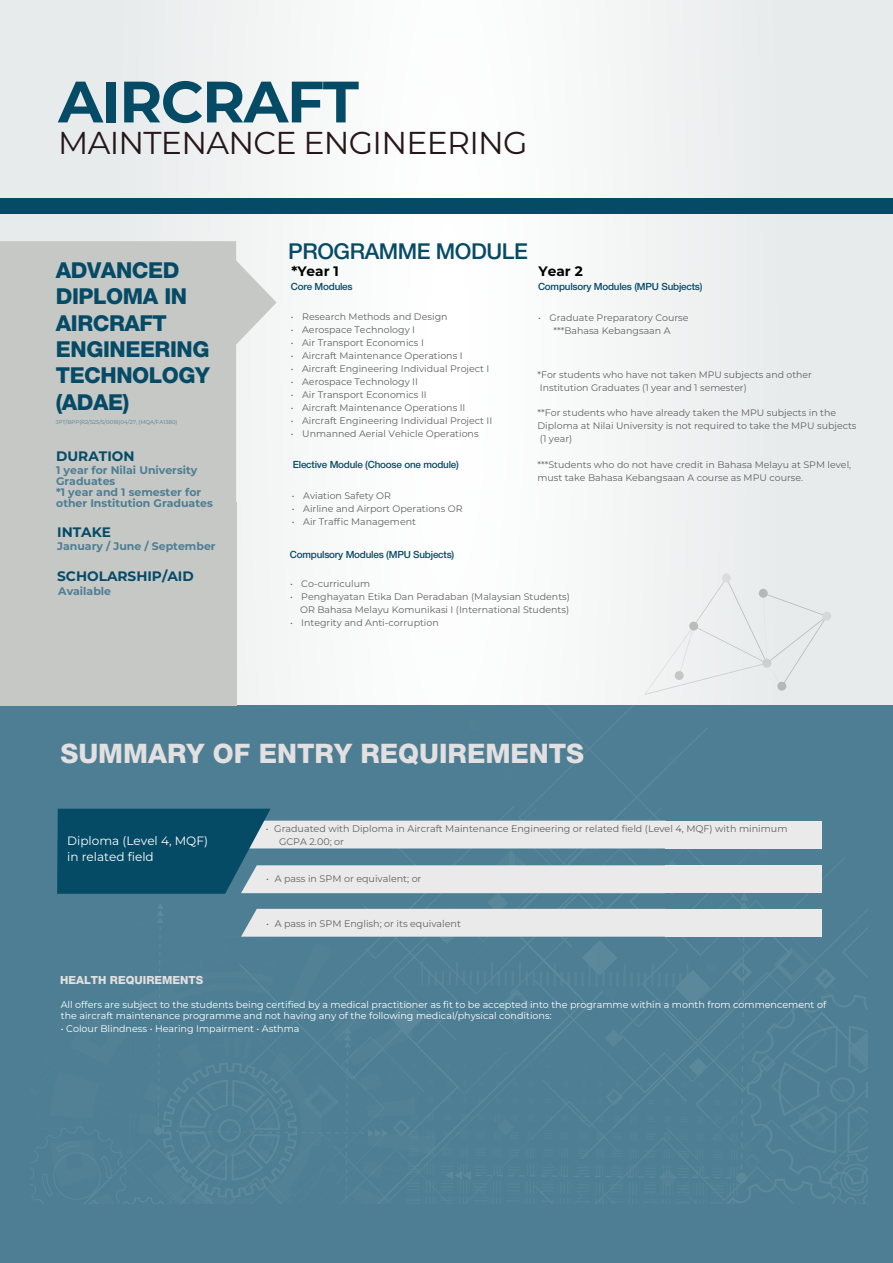
<style>
.page{position:relative;width:893px;height:1263px;background:#fff}
.page>*{position:absolute;margin:0;border:0;box-sizing:border-box;transform-origin:0 0}
.t1{font:700 58.2px "Montserrat";letter-spacing:-.025em;color:#064b66}
.t2{font:31.65px "Montserrat";letter-spacing:-.025em;color:#26161a}
.t3{font:800 26.85px "Helvetica Neue LT Std";color:#e2e0e0}
.t4{font:800 22.05px/26.4px "Helvetica Neue LT Std";letter-spacing:-.02em;color:#064b66}
.t5{font:500 21.9px "Helvetica Neue LT Std";letter-spacing:-.02em;color:#064b66}
.t6{font:700 13.8px "Montserrat";color:#064b66}
.t7{font:700 13.8px "Montserrat";color:#000}
.t8{font:100 12px/16.5px "Montserrat";color:#fff}
.t9{font:800 11.25px "Helvetica Neue LT Std";color:#e2e0e0}
.t10{font:700 10.95px/10.9px "Montserrat";color:#4e7e93}
.t11{font:500 9.9px "Helvetica Neue LT Std";letter-spacing:-.02em;color:#064b66}
.t12{font:100 9.6px/11.6px "Montserrat";color:#fff}
.t13{font:100 9.6px/13px "Montserrat";color:#606161}
.t14{font:9.45px/12.9px "Montserrat";color:#606161}
.t15{font:5.4px "Montserrat";color:#4e7e93}
</style>
<div class="page">
<div style="left:0;top:0;width:893px;height:706px;background:#f4f5f5"></div>
<div style="left:0;top:705px;width:893px;height:558px;background:#4e7e93"></div>
<svg style="left:0;top:241px;width:277px;height:261px;fill:#c6c8c6"></svg>
<div style="left:0;top:502px;width:236px;height:204px;background:#c6c8c6"></div>
<div style="left:0;top:198px;width:893px;height:15px;background:#064b66"></div>
<div style="left:644px;top:573px;width:187px;height:122px;background:#eaedee"></div>
<svg style="left:31px;top:703px;width:836px;height:501px"></svg>
<h1 class="t1" style="left:58px;top:60px;width:302px">AIRCRAFT</h1>
<h2 class="t2" style="left:58px;top:121px;width:471px">MAINTENANCE ENGINEERING</h2>
<h3 class="t4" style="left:56px;top:257px;width:156px">ADVANCED<br>DIPLOMA IN<br>AIRCRAFT<br>ENGINEERING<br>TECHNOLOGY (ADAE)</h3>
<h3 class="t6" style="left:56px;top:446px;width:80px">DURATION</h3>
<p class="t10" style="left:56px;top:464px;width:158px">1 year for Nilai University<br>Graduates<br>*1 year and 1 semester for other Institution Graduates</p>
<p class="t15" style="left:56px;top:418px;width:123px">JPT/BPP(R2/525/5/0018)04/27, (MQA/FA1380)</p>
<h3 class="t6" style="left:57px;top:522px;width:55px">INTAKE</h3>
<p class="t10" style="left:57px;top:540px;width:160px">January / June / September</p>
<h3 class="t6" style="left:57px;top:566px;width:138px">SCHOLARSHIP/AID</h3>
<p class="t10" style="left:58px;top:585px;width:54px">Available</p>
<h3 class="t5" style="left:288px;top:238px;width:241px">PROGRAMME MODULE</h3>
<h3 class="t7" style="left:291px;top:261px;width:49px">*Year 1</h3>
<p class="t11" style="left:291px;top:280px;width:63px">Core Modules</p>
<p class="t14" style="left:291px;top:310px;width:158px">• Research Methods and Design</p>
<p class="t14" style="left:291px;top:323px;width:126px">• Aerospace Technology I</p>
<p class="t14" style="left:291px;top:336px;width:134px">• Air Transport Economics I</p>
<p class="t14" style="left:291px;top:349px;width:173px">• Aircraft Maintenance Operations I</p>
<p class="t14" style="left:291px;top:362px;width:200px">• Aircraft Engineering Individual Project I</p>
<p class="t14" style="left:291px;top:375px;width:129px">• Aerospace Technology II</p>
<p class="t14" style="left:291px;top:388px;width:137px">• Air Transport Economics II</p>
<p class="t14" style="left:291px;top:401px;width:176px">• Aircraft Maintenance Operations II</p>
<p class="t14" style="left:291px;top:414px;width:203px">• Aircraft Engineering Individual Project II</p>
<p class="t14" style="left:291px;top:427px;width:189px">• Unmanned Aerial Vehicle Operations</p>
<p class="t11" style="left:293px;top:458px;width:168px">Elective Module (Choose one module)</p>
<p class="t14" style="left:292px;top:489px;width:101px">• Aviation Safety OR</p>
<p class="t14" style="left:292px;top:502px;width:172px">• Airline and Airport Operations OR</p>
<p class="t14" style="left:292px;top:515px;width:125px">• Air Traffic Management</p>
<p class="t11" style="left:290px;top:548px;width:166px">Compulsory Modules (MPU Subjects)</p>
<h3 class="t7" style="left:539px;top:261px;width:46px">Year 2</h3>
<p class="t14" style="left:538px;top:311px;width:152px;text-align:center">• Graduate Preparatory Course ***Bahasa Kebangsaan A</p>
<p class="t11" style="left:538px;top:280px;width:166px">Compulsory Modules (MPU Subjects)</p>
<p class="t14" style="left:537px;top:367px;width:276px">*For students who have not taken MPU subjects and other<br>Institution Graduates (1 year and 1 semester)</p>
<p class="t14" style="left:537px;top:406px;width:321px">**For students who have already taken the MPU subjects in the<br>Diploma at Nilai University is not required to take the MPU subjects (1 year)</p>
<p class="t14" style="left:537px;top:458px;width:315px">***Students who do not have credit in Bahasa Melayu at SPM level, must take Bahasa Kebangsaan A course as MPU course.</p>
<p class="t14" style="left:290px;top:577px;width:82px">• Co-curriculum</p>
<p class="t14" style="left:290px;top:590px;width:281px;text-align:right">• Penghayatan Etika Dan Peradaban (Malaysian Students)<br>OR Bahasa Melayu Komunikasi I (International Students)</p>
<p class="t14" style="left:290px;top:616px;width:150px">• Integrity and Anti-corruption</p>
<h3 class="t3" style="left:60px;top:737px;width:525px">SUMMARY OF ENTRY REQUIREMENTS</h3>
<p class="t8" style="left:67px;top:832px;width:142px">Diploma (Level 4, MQF) in related field</p>
<p class="t13" style="left:279px;top:821px;width:510px;text-indent:-13px">• Graduated with Diploma in Aircraft Maintenance Engineering or related field (Level 4, MQF) with minimum<br>GCPA 2.00; or</p>
<p class="t13" style="left:266px;top:872px;width:157px">• A pass in SPM or equivalent; or</p>
<p class="t13" style="left:266px;top:917px;width:196px">• A pass in SPM English; or its equivalent</p>
<p class="t9" style="left:60px;top:973px;width:145px">HEALTH REQUIREMENTS</p>
<p class="t12" style="left:61px;top:998px;width:767px">All offers are subject to the students being certified by a medical practitioner as fit to be accepted into the programme within a month from commencement of the aircraft maintenance programme and not having any of the following medical/physical conditions:</p>
<p class="t12" style="left:61px;top:1023px;width:240px">• Colour Blindness • Hearing Impairment • Asthma</p>
</div>
